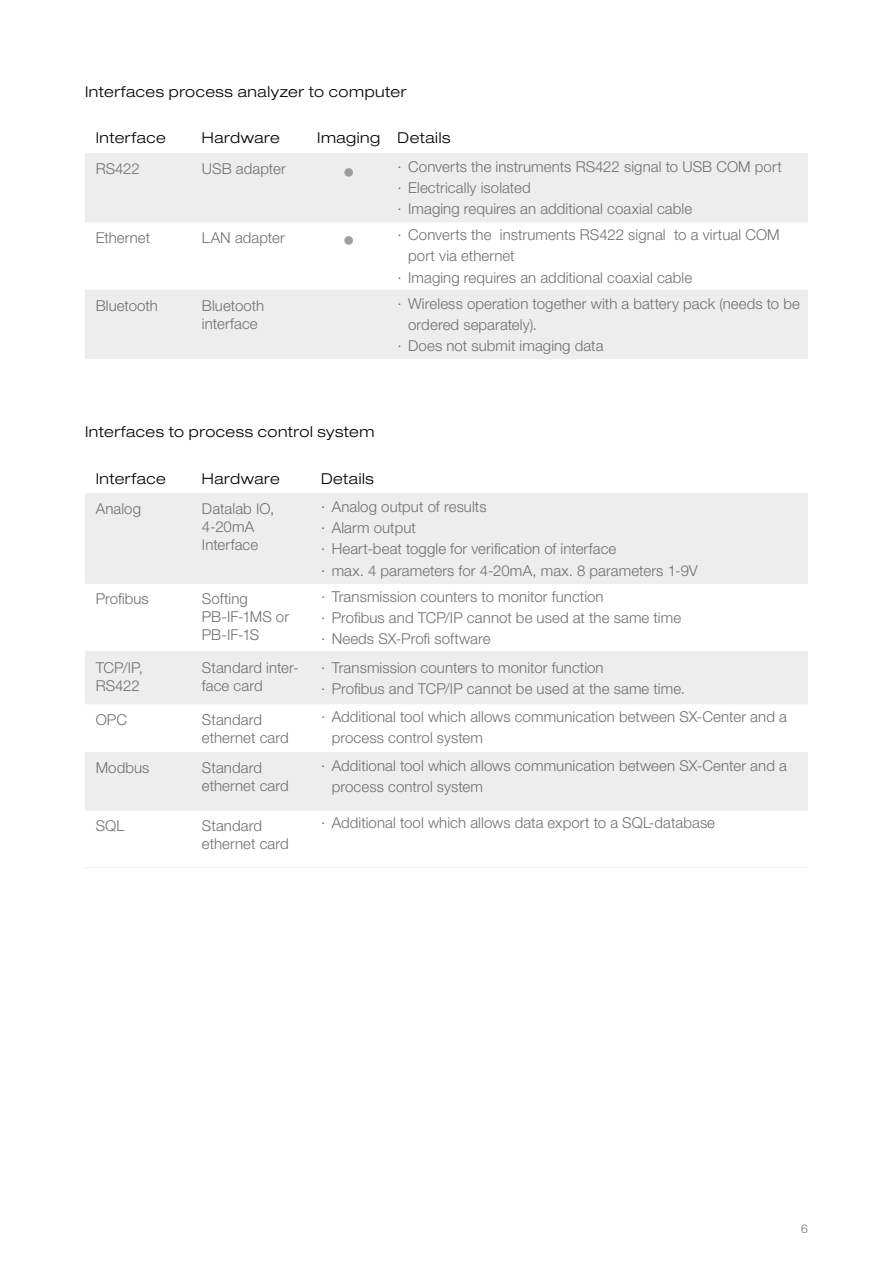
<style>
.page{position:relative;width:893px;height:1263px;background:#fff}
.page>*{position:absolute;margin:0;border:0;box-sizing:border-box;transform-origin:0 0}
.Table_point{font:300 expanded 24px "Helvetica Neue LT Std";color:#9d9d9c}
.Table_content_left{font:300 15px/18px "Helvetica Neue LT Std";letter-spacing:.005em;color:#706f6f}
.Title_small{font:300 expanded 15px "Helvetica Neue LT Std";letter-spacing:.035em;color:#000}
.Table_title_small_le{font:300 expanded 15px "Helvetica Neue LT Std";letter-spacing:.035em;color:#000}
.Table_title_small_ce{font:300 expanded 15px "Helvetica Neue LT Std";letter-spacing:.035em;color:#000}
.t1{font:300 12px "Helvetica Neue LT Std";color:#706f6f}
</style>
<div class="page">
<svg style="left:85px;top:154px;width:723px;height:204px;fill:#ededed"></svg>
<hr style="left:85px;top:221px;width:106px;height:1px;background:#ededed">
<hr style="left:387px;top:221px;width:421px;height:1px;background:#ededed">
<hr style="left:387px;top:290px;width:421px;height:1px;background:#ededed">
<hr style="left:387px;top:358px;width:421px;height:1px;background:#ededed">
<hr style="left:191px;top:290px;width:119px;height:1px;background:#ededed">
<hr style="left:310px;top:290px;width:77px;height:1px;background:#ededed">
<hr style="left:191px;top:358px;width:119px;height:1px;background:#ededed">
<hr style="left:310px;top:358px;width:77px;height:1px;background:#ededed">
<hr style="left:191px;top:221px;width:119px;height:1px;background:#ededed">
<hr style="left:310px;top:221px;width:77px;height:1px;background:#ededed">
<hr style="left:85px;top:153px;width:106px;height:1px;background:#ededed">
<hr style="left:191px;top:153px;width:119px;height:1px;background:#ededed">
<hr style="left:310px;top:153px;width:77px;height:1px;background:#ededed">
<hr style="left:387px;top:153px;width:421px;height:1px;background:#ededed">
<hr style="left:85px;top:290px;width:106px;height:1px;background:#ededed">
<hr style="left:85px;top:358px;width:106px;height:1px;background:#ededed">
<svg style="left:85px;top:494px;width:723px;height:316px;fill:#ededed"></svg>
<hr style="left:85px;top:583px;width:106px;height:1px;background:#ededed">
<hr style="left:310px;top:583px;width:498px;height:1px;background:#ededed">
<hr style="left:310px;top:651px;width:498px;height:1px;background:#ededed">
<hr style="left:310px;top:703px;width:498px;height:1px;background:#ededed">
<hr style="left:310px;top:752px;width:498px;height:1px;background:#ededed">
<hr style="left:310px;top:810px;width:498px;height:1px;background:#ededed">
<hr style="left:310px;top:867px;width:498px;height:1px;background:#ededed">
<hr style="left:191px;top:651px;width:119px;height:1px;background:#ededed">
<hr style="left:191px;top:703px;width:119px;height:1px;background:#ededed">
<hr style="left:191px;top:752px;width:119px;height:1px;background:#ededed">
<hr style="left:191px;top:810px;width:119px;height:1px;background:#ededed">
<hr style="left:191px;top:867px;width:119px;height:1px;background:#ededed">
<hr style="left:191px;top:583px;width:119px;height:1px;background:#ededed">
<hr style="left:85px;top:493px;width:106px;height:1px;background:#ededed">
<hr style="left:191px;top:493px;width:119px;height:1px;background:#ededed">
<hr style="left:310px;top:493px;width:498px;height:1px;background:#ededed">
<hr style="left:85px;top:651px;width:106px;height:1px;background:#ededed">
<hr style="left:85px;top:703px;width:106px;height:1px;background:#ededed">
<hr style="left:85px;top:752px;width:106px;height:1px;background:#ededed">
<hr style="left:85px;top:810px;width:106px;height:1px;background:#ededed">
<hr style="left:85px;top:867px;width:106px;height:1px;background:#ededed">
<p class="Title_small" style="left:85px;top:82px;width:323px">Interfaces process analyzer to computer</p>
<p class="Table_title_small_le" style="left:96px;top:129px;width:72px">Interface</p>
<p class="Table_title_small_le" style="left:202px;top:129px;width:79px">Hardware</p>
<p class="Table_title_small_ce" style="left:317px;top:129px;width:64px">Imaging</p>
<p class="Table_title_small_ce" style="left:398px;top:129px;width:54px">Details</p>
<p class="Table_content_left" style="left:96px;top:159px;width:46px">RS422</p>
<p class="Table_content_left" style="left:202px;top:159px;width:85px">USB adapter</p>
<p class="Table_point" style="left:343px;top:158px;width:14px">•</p>
<p class="Table_content_left" style="left:398px;top:157px;width:386px">∙ Converts the instruments RS422 signal to USB COM port</p>
<p class="Table_content_left" style="left:398px;top:178px;width:135px">∙ Electrically isolated</p>
<p class="Table_content_left" style="left:398px;top:200px;width:296px">∙ Imaging requires an additional coaxial cable</p>
<p class="Table_content_left" style="left:96px;top:228px;width:56px">Ethernet</p>
<p class="Table_content_left" style="left:202px;top:228px;width:84px">LAN adapter</p>
<p class="Table_point" style="left:343px;top:226px;width:14px">•</p>
<p class="Table_content_left" style="left:408px;top:224px;width:373px;line-height:21.3px;text-indent:-11px">∙ Converts the instruments RS422 signal to a virtual COM port via ethernet</p>
<p class="Table_content_left" style="left:398px;top:268px;width:296px">∙ Imaging requires an additional coaxial cable</p>
<p class="Table_content_left" style="left:96px;top:296px;width:64px">Bluetooth</p>
<p class="Table_content_left" style="left:202px;top:296px;width:64px">Bluetooth interface</p>
<p class="Table_content_left" style="left:408px;top:292px;width:393px;line-height:21.3px;text-indent:-11px">∙ Wireless operation together with a battery pack (needs to be ordered separately).</p>
<p class="Table_content_left" style="left:398px;top:336px;width:207px">∙ Does not submit imaging data</p>
<p class="Title_small" style="left:85px;top:422px;width:291px">Interfaces to process control system</p>
<p class="Table_title_small_le" style="left:96px;top:469px;width:72px">Interface</p>
<p class="Table_title_small_le" style="left:202px;top:469px;width:79px">Hardware</p>
<p class="Table_title_small_ce" style="left:321px;top:469px;width:54px">Details</p>
<p class="Table_content_left" style="left:96px;top:500px;width:47px">Analog</p>
<p class="Table_content_left" style="left:202px;top:500px;width:74px">Datalab IO,<br>4-20mA<br>Interface</p>
<p class="Table_content_left" style="left:321px;top:497px;width:167px">∙ Analog output of results</p>
<p class="Table_content_left" style="left:321px;top:518px;width:96px">∙ Alarm output</p>
<p class="Table_content_left" style="left:321px;top:540px;width:297px">∙ Heart-beat toggle for verification of interface</p>
<p class="Table_content_left" style="left:321px;top:561px;width:378px">∙ max. 4 parameters for 4-20mA, max. 8 parameters 1-9V</p>
<p class="Table_content_left" style="left:96px;top:589px;width:55px">Profibus</p>
<p class="Table_content_left" style="left:202px;top:589px;width:89px">Softing<br>PB-IF-1MS or<br>PB-IF-1S</p>
<p class="Table_content_left" style="left:321px;top:587px;width:284px">∙ Transmission counters to monitor function</p>
<p class="Table_content_left" style="left:321px;top:608px;width:362px">∙ Profibus and TCP/IP cannot be used at the same time</p>
<p class="Table_content_left" style="left:321px;top:629px;width:171px">∙ Needs SX-Profi software</p>
<p class="Table_content_left" style="left:96px;top:658px;width:49px">TCP/IP,<br>RS422</p>
<p class="Table_content_left" style="left:202px;top:658px;width:98px">Standard inter&shy;face card</p>
<p class="Table_content_left" style="left:321px;top:658px;width:284px">∙ Transmission counters to monitor function</p>
<p class="Table_content_left" style="left:321px;top:679px;width:366px">∙ Profibus and TCP/IP cannot be used at the same time.</p>
<p class="Table_content_left" style="left:96px;top:710px;width:33px">OPC</p>
<p class="Table_content_left" style="left:202px;top:710px;width:88px">Standard ethernet card</p>
<p class="Table_content_left" style="left:332px;top:706px;width:457px;line-height:21.1px;text-indent:-11px">∙ Additional tool which allows communication between SX-Center and a process control system</p>
<p class="Table_content_left" style="left:96px;top:759px;width:55px">Modbus</p>
<p class="Table_content_left" style="left:202px;top:759px;width:88px">Standard ethernet card</p>
<p class="Table_content_left" style="left:332px;top:755px;width:457px;line-height:21.1px;text-indent:-11px">∙ Additional tool which allows communication between SX-Center and a process control system</p>
<p class="Table_content_left" style="left:96px;top:816px;width:30px">SQL</p>
<p class="Table_content_left" style="left:202px;top:816px;width:88px">Standard ethernet card</p>
<p class="Table_content_left" style="left:321px;top:814px;width:396px">∙ Additional tool which allows data export to a SQL-database</p>
<p class="t1" style="left:801px;top:1222px;width:8px">6</p>
</div>
